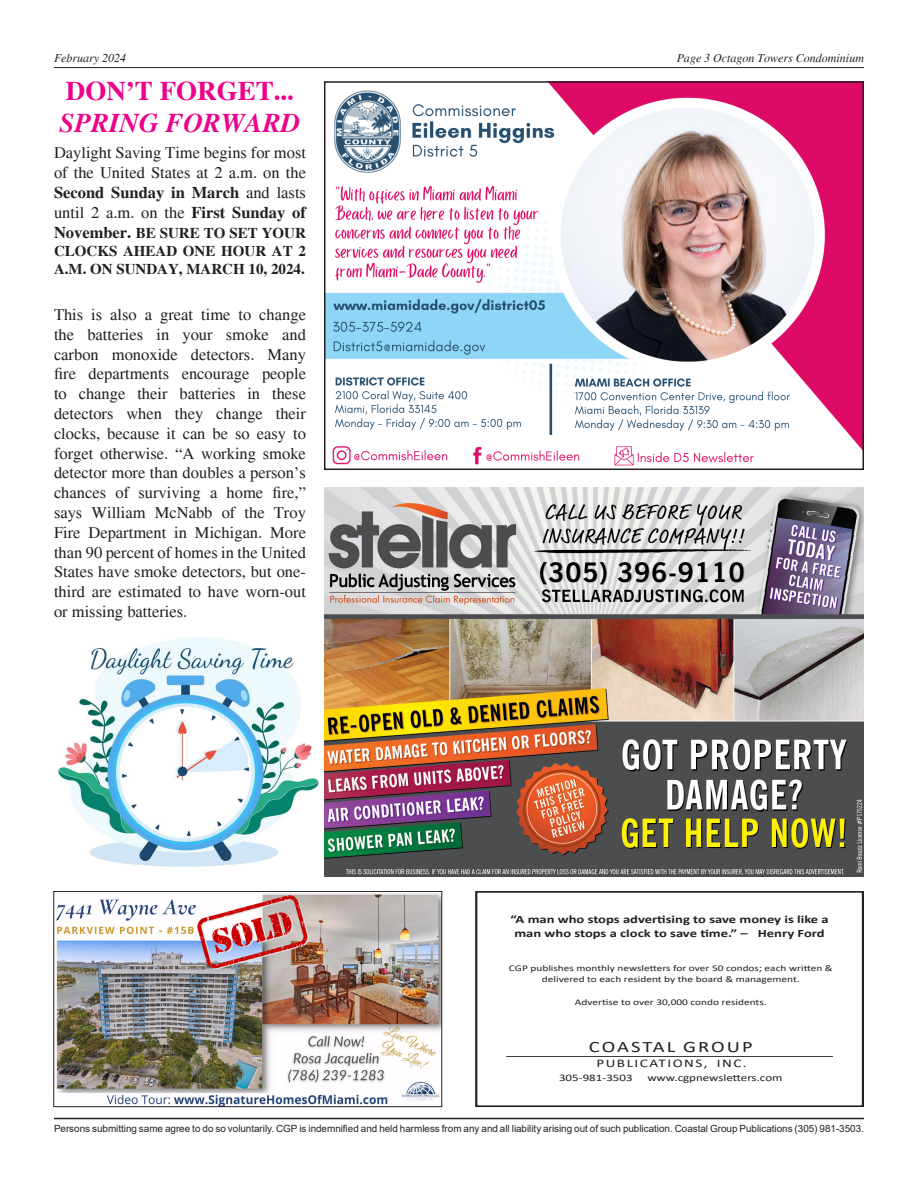
<style>
.page{position:relative;width:918px;height:1188px;background:#fff}
.page>*{position:absolute;margin:0;border:0;box-sizing:border-box;transform-origin:0 0}
.t1{font:700 27px/32.4px "Times";color:#ed028c}
.t2{font:16.5px/19.8px "Times";color:#231f20;text-align:justify}
.t3{font:15.9px "Calibri";letter-spacing:.095em;color:#231f20;scale:1.3 1}
.t4{font:700 15px/18px "Times";color:#231f20;text-align:justify}
.t5{font:italic 12px "Times";color:#231f20}
.t6{font:11.7px "Calibri";letter-spacing:.1em;color:#231f20;scale:1.3 1}
.t7{font:700 11.25px/13.5px "Calibri";color:#231f20;text-align:center;scale:1.3 1}
.t8{font:10.05px "Calibri";color:#231f20;scale:1.3 1}
.t9{font:9.9px "Arial";letter-spacing:-.005em;color:#231f20}
.t10{font:8.7px/10.5px "Calibri";color:#231f20;text-align:center;scale:1.3 1}
.s1{font-style:italic}
.s2{font-weight:700}
.s3{font-size:16.5px}
</style>
<div class="page">
<hr style="left:54px;top:67px;width:810px;height:1px;background:#231f20">
<hr style="left:54px;top:1118px;width:810px;height:1px;background:#231f20">
<img style="left:324px;top:488px;width:540px;height:389px">
<img style="left:56px;top:893px;width:384px;height:212px">
<div style="left:53px;top:891px;width:389px;height:216px;border:1px solid #231f20"></div>
<img style="left:327px;top:84px;width:534px;height:382px">
<div style="left:324px;top:81px;width:540px;height:389px;border:2px solid #231f20"></div>
<div style="left:475px;top:891px;width:389px;height:216px;border:2px solid #231f20"></div>
<hr style="left:506px;top:1056px;width:327px;height:1px;background:#231f20">
<img style="left:58px;top:637px;width:261px;height:230px">
<p class="t5" style="left:54px;top:52px;width:74px">February 2024</p>
<p class="t5" style="left:677px;top:52px;width:189px">Page 3 Octagon Towers Condominium</p>
<p class="t1" style="left:60px;top:75px;width:242px">DON’T FORGET...<br><span class="s1">SPRING FORWARD</span></p>
<p class="t2" style="left:54px;top:143px;width:254px">Daylight Saving Time begins for most of the United States at 2 a.m. on the <span class="s2">Second Sunday in March</span> and lasts until 2 a.m. on the <span class="s2">First Sunday of</span></p>
<p class="t4" style="left:54px;top:224px;width:253px"><span class="s3">November.</span> BE SURE TO SET YOUR CLOCKS AHEAD ONE HOUR AT 2<br>A.M. ON SUNDAY, MARCH 10, 2024.</p>
<p class="t2" style="left:54px;top:305px;width:254px">This is also a great time to change the batteries in your smoke and carbon monoxide detectors. Many fire departments encourage people to change their batteries in these detectors when they change their clocks, because it can be so easy to forget otherwise. “A working smoke detector more than doubles a person’s chances of surviving a home fire,” says William McNabb of the Troy Fire Department in Michigan. More than 90 percent of homes in the United States have smoke detectors, but one&shy;third are estimated to have worn-out or missing batteries.</p>
<p class="t7" style="left:510px;top:913px;width:246px">“A man who stops advertising to save money is like a man who stops a clock to save time.” – Henry Ford</p>
<p class="t10" style="left:509px;top:963px;width:251px">CGP publishes monthly newsletters for over 50 condos; each written &amp; delivered to each resident by the board &amp; management.</p>
<p class="t10" style="left:575px;top:997px;width:149px">Advertise to over 30,000 condo residents.</p>
<p class="t3" style="left:589px;top:1035px;width:127px">COASTAL GROUP</p>
<p class="t6" style="left:596px;top:1055px;width:117px">PUBLICATIONS, INC.</p>
<p class="t8" style="left:559px;top:1070px;width:58px">305-981-3503</p>
<p class="t8" style="left:647px;top:1070px;width:106px">www.cgpnewsletters.com</p>
<p class="t9" style="left:54px;top:1122px;width:811px">Persons submitting same agree to do so voluntarily. CGP is indemnified and held harmless from any and all liability arising out of such publication. Coastal Group Publications (305) 981-3503.</p>
</div>
